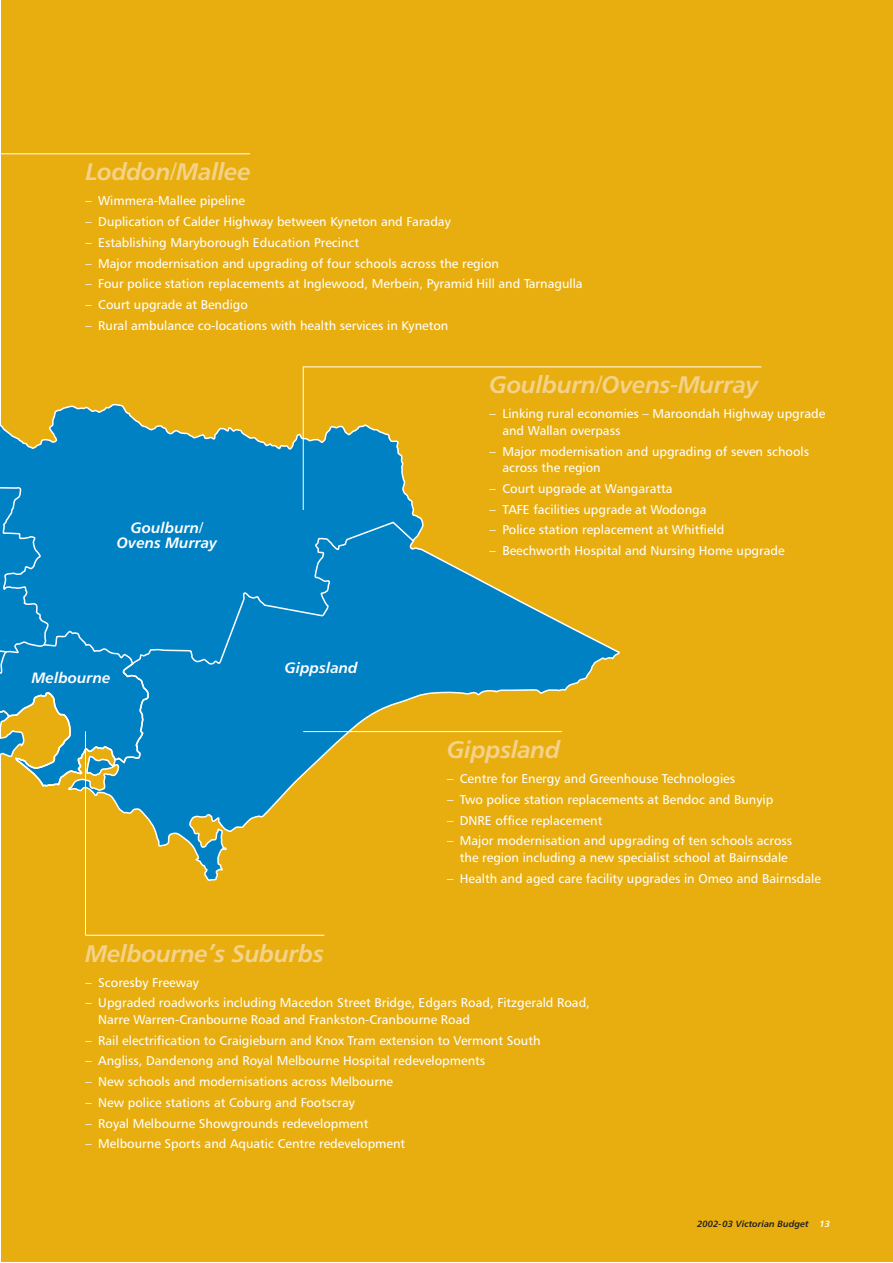
<style>
.page{position:relative;width:893px;height:1263px;background:#fff}
.page>*{position:absolute;margin:0;border:0;box-sizing:border-box;transform-origin:0 0}
.t1{font:24px "Humanist 777 BT Bold Italic B";letter-spacing:-.02em;color:#f4d28a}
.t2{font:15px/15px "Humanist 777 BT Bold Italic B";color:#fff;text-align:center}
.t3{font:12.75px/16.5px "Humanist 777 BT Roman B";color:#fff}
.t4{font:9px "Humanist 777 BT Bold Italic B";color:#231f20}
.s1{color:#fff}
</style>
<div class="page">
<div style="left:1px;top:0;width:891px;height:1262px;background:#e8ae10"></div>
<svg style="left:1px;top:153px;width:620px;height:728px"></svg>
<svg style="left:148px;top:521px;width:267px;height:243px;background:#1185b9"></svg>
<svg style="left:1px;top:174px;width:147px;height:614px"></svg>
<hr style="left:85px;top:731px;width:1px;height:204px;background:#fff">
<hr style="left:303px;top:731px;width:258px;height:1px;background:#fff">
<hr style="left:85px;top:935px;width:239px;height:1px;background:#fff">
<hr style="left:303px;top:367px;width:458px;height:1px;background:#fff">
<hr style="left:1px;top:153px;width:249px;height:1px;background:#fff">
<hr style="left:303px;top:367px;width:1px;height:143px;background:#fff">
<h1 class="t1" style="left:85px;top:162px;width:167px">Loddon/Mallee</h1>
<p class="t3" style="left:85px;top:194px;width:161px">– Wimmera-Mallee pipeline</p>
<p class="t3" style="left:85px;top:214px;width:367px">– Duplication of Calder Highway between Kyneton and Faraday</p>
<p class="t3" style="left:85px;top:235px;width:275px">– Establishing Maryborough Education Precinct</p>
<p class="t3" style="left:85px;top:256px;width:415px">– Major modernisation and upgrading of four schools across the region</p>
<p class="t3" style="left:85px;top:277px;width:498px">– Four police station replacements at Inglewood, Merbein, Pyramid Hill and Tarnagulla</p>
<p class="t3" style="left:85px;top:297px;width:164px">– Court upgrade at Bendigo</p>
<p class="t3" style="left:85px;top:318px;width:364px">– Rural ambulance co-locations with health services in Kyneton</p>
<p class="t2" style="left:117px;top:521px;width:102px">Goulburn/<br>Ovens Murray</p>
<p class="t2" style="left:32px;top:672px;width:80px">Melbourne</p>
<p class="t2" style="left:285px;top:662px;width:74px">Gippsland</p>
<h1 class="t1" style="left:489px;top:375px;width:271px">Goulburn/Ovens-Murray</h1>
<p class="t3" style="left:502px;top:407px;width:324px;text-indent:-13px">– Linking rural economies – Maroondah Highway upgrade and Wallan overpass</p>
<p class="t3" style="left:502px;top:444px;width:308px;text-indent:-13px">– Major modernisation and upgrading of seven schools across the region</p>
<p class="t3" style="left:489px;top:481px;width:184px">– Court upgrade at Wangaratta</p>
<p class="t3" style="left:489px;top:502px;width:218px">– TAFE facilities upgrade at Wodonga</p>
<p class="t3" style="left:489px;top:523px;width:236px">– Police station replacement at Whitfield</p>
<p class="t3" style="left:489px;top:543px;width:296px">– Beechworth Hospital and Nursing Home upgrade</p>
<h1 class="t1" style="left:447px;top:740px;width:115px">Gippsland</h1>
<p class="t3" style="left:447px;top:771px;width:289px">– Centre for Energy and Greenhouse Technologies</p>
<p class="t3" style="left:447px;top:792px;width:328px">– Two police station replacements at Bendoc and Bunyip</p>
<p class="t3" style="left:447px;top:813px;width:157px">– DNRE office replacement</p>
<p class="t3" style="left:460px;top:834px;width:334px;text-indent:-13px">– Major modernisation and upgrading of ten schools across the region including a new specialist school at Bairnsdale</p>
<p class="t3" style="left:447px;top:871px;width:375px">– Health and aged care facility upgrades in Omeo and Bairnsdale</p>
<h1 class="t1" style="left:85px;top:944px;width:240px">Melbourne’s Suburbs</h1>
<p class="t3" style="left:85px;top:975px;width:115px">– Scoresby Freeway</p>
<p class="t3" style="left:98px;top:996px;width:493px;text-indent:-13px">– Upgraded roadworks including Macedon Street Bridge, Edgars Road, Fitzgerald Road,<br>Narre Warren-Cranbourne Road and Frankston-Cranbourne Road</p>
<p class="t3" style="left:85px;top:1033px;width:456px">– Rail electrification to Craigieburn and Knox Tram extension to Vermont South</p>
<p class="t3" style="left:85px;top:1054px;width:401px">– Angliss, Dandenong and Royal Melbourne Hospital redevelopments</p>
<p class="t3" style="left:85px;top:1075px;width:309px">– New schools and modernisations across Melbourne</p>
<p class="t3" style="left:85px;top:1095px;width:271px">– New police stations at Coburg and Footscray</p>
<p class="t3" style="left:85px;top:1116px;width:284px">– Royal Melbourne Showgrounds redevelopment</p>
<p class="t3" style="left:85px;top:1137px;width:321px">– Melbourne Sports and Aquatic Centre redevelopment</p>
<p class="t4" style="left:697px;top:1221px;width:134px">2002-03 Victorian Budget <span class="s1">13</span></p>
</div>
